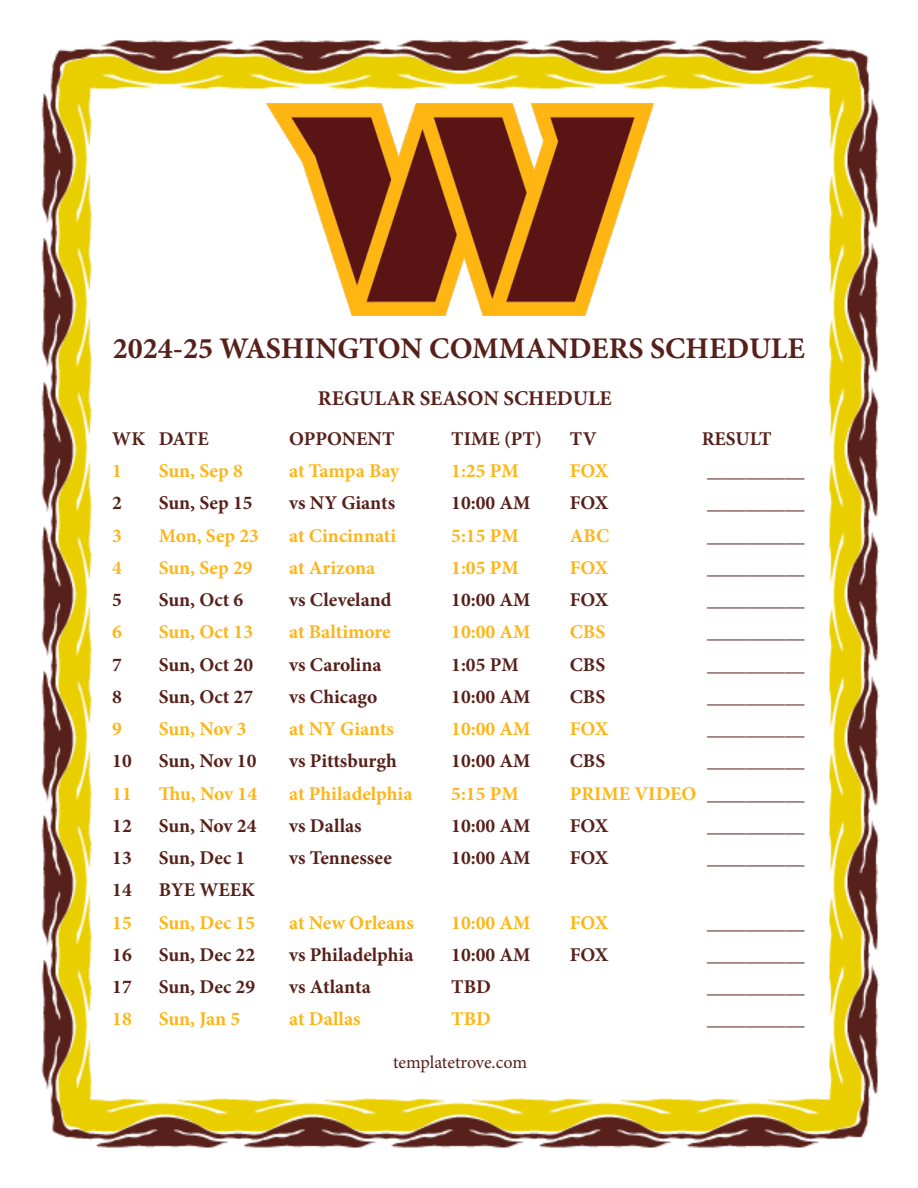
<style>
.page{position:relative;width:918px;height:1188px;background:#fff}
.page>*{position:absolute;margin:0;border:0;box-sizing:border-box;transform-origin:0 0}
.t1{font:700 30px "Minion Pro";color:#57201a}
.t2{font:700 21px "Minion Pro";color:#57201a}
.t3{font:700 19.5px "Minion Pro";color:#57201a}
.t4{font:700 19.5px "Minion Pro";color:#fdb517}
.t5{font:18px "Minion Pro";letter-spacing:-.005em;color:#57201a}
.s1{color:#57201a}
</style>
<div class="page">
<img style="left:41px;top:40px;width:838px;height:1108px">
<img style="left:266px;top:104px;width:388px;height:211px">
<p class="t1" style="left:113px;top:327px;width:694px">2024-25 WASHINGTON COMMANDERS SCHEDULE</p>
<p class="t2" style="left:318px;top:384px;width:295px">REGULAR SEASON SCHEDULE</p>
<p class="t3" style="left:112px;top:425px;width:98px">WK DATE</p>
<p class="t3" style="left:289px;top:425px;width:107px">OPPONENT</p>
<p class="t3" style="left:451px;top:425px;width:92px">TIME (PT)</p>
<p class="t3" style="left:570px;top:425px;width:28px">TV</p>
<p class="t3" style="left:702px;top:425px;width:71px">RESULT</p>
<p class="t4" style="left:112px;top:457px;width:11px">1</p>
<p class="t4" style="left:159px;top:457px;width:86px">Sun, Sep 8</p>
<p class="t4" style="left:289px;top:457px;width:112px">at Tampa Bay</p>
<p class="t4" style="left:451px;top:457px;width:69px">1:25 PM</p>
<p class="t4" style="left:570px;top:457px;width:40px">FOX</p>
<p class="t3" style="left:707px;top:457px;width:99px">__________</p>
<p class="t3" style="left:112px;top:489px;width:11px">2</p>
<p class="t3" style="left:159px;top:489px;width:95px">Sun, Sep 15</p>
<p class="t3" style="left:289px;top:489px;width:107px">vs NY Giants</p>
<p class="t3" style="left:451px;top:489px;width:81px">10:00 AM</p>
<p class="t3" style="left:570px;top:489px;width:40px">FOX</p>
<p class="t3" style="left:707px;top:489px;width:99px">__________</p>
<p class="t4" style="left:112px;top:522px;width:11px">3</p>
<p class="t4" style="left:159px;top:522px;width:102px">Mon, Sep 23</p>
<p class="t4" style="left:289px;top:522px;width:108px">at Cincinnati</p>
<p class="t4" style="left:451px;top:522px;width:69px">5:15 PM</p>
<p class="t4" style="left:570px;top:522px;width:41px">ABC</p>
<p class="t3" style="left:707px;top:522px;width:99px">__________</p>
<p class="t4" style="left:112px;top:554px;width:11px">4</p>
<p class="t4" style="left:159px;top:554px;width:95px">Sun, Sep 29</p>
<p class="t4" style="left:289px;top:554px;width:87px">at Arizona</p>
<p class="t4" style="left:451px;top:554px;width:69px">1:05 PM</p>
<p class="t4" style="left:570px;top:554px;width:40px">FOX</p>
<p class="t3" style="left:707px;top:554px;width:99px">__________</p>
<p class="t3" style="left:112px;top:586px;width:11px">5</p>
<p class="t3" style="left:159px;top:586px;width:86px">Sun, Oct 6</p>
<p class="t3" style="left:289px;top:586px;width:104px">vs Cleveland</p>
<p class="t3" style="left:451px;top:586px;width:81px">10:00 AM</p>
<p class="t3" style="left:570px;top:586px;width:40px">FOX</p>
<p class="t3" style="left:707px;top:586px;width:99px">__________</p>
<p class="t4" style="left:112px;top:618px;width:11px">6</p>
<p class="t4" style="left:159px;top:618px;width:96px">Sun, Oct 13</p>
<p class="t4" style="left:289px;top:618px;width:103px">at Baltimore</p>
<p class="t4" style="left:451px;top:618px;width:81px">10:00 AM</p>
<p class="t4" style="left:570px;top:618px;width:37px">CBS</p>
<p class="t3" style="left:707px;top:618px;width:99px">__________</p>
<p class="t3" style="left:112px;top:651px;width:11px">7</p>
<p class="t3" style="left:159px;top:651px;width:96px">Sun, Oct 20</p>
<p class="t3" style="left:289px;top:651px;width:94px">vs Carolina</p>
<p class="t3" style="left:451px;top:651px;width:69px">1:05 PM</p>
<p class="t3" style="left:570px;top:651px;width:37px">CBS</p>
<p class="t3" style="left:707px;top:651px;width:99px">__________</p>
<p class="t3" style="left:112px;top:683px;width:11px">8</p>
<p class="t3" style="left:159px;top:683px;width:96px">Sun, Oct 27</p>
<p class="t3" style="left:289px;top:683px;width:90px">vs Chicago</p>
<p class="t3" style="left:451px;top:683px;width:81px">10:00 AM</p>
<p class="t3" style="left:570px;top:683px;width:37px">CBS</p>
<p class="t3" style="left:707px;top:683px;width:99px">__________</p>
<p class="t4" style="left:112px;top:715px;width:11px">9</p>
<p class="t4" style="left:159px;top:715px;width:89px">Sun, Nov 3</p>
<p class="t4" style="left:289px;top:715px;width:106px">at NY Giants</p>
<p class="t4" style="left:451px;top:715px;width:81px">10:00 AM</p>
<p class="t4" style="left:570px;top:715px;width:40px">FOX</p>
<p class="t3" style="left:707px;top:715px;width:99px">__________</p>
<p class="t3" style="left:112px;top:747px;width:21px">10</p>
<p class="t3" style="left:159px;top:747px;width:99px">Sun, Nov 10</p>
<p class="t3" style="left:289px;top:747px;width:109px">vs Pittsburgh</p>
<p class="t3" style="left:451px;top:747px;width:81px">10:00 AM</p>
<p class="t3" style="left:570px;top:747px;width:37px">CBS</p>
<p class="t3" style="left:707px;top:747px;width:99px">__________</p>
<p class="t4" style="left:112px;top:780px;width:21px">11</p>
<p class="t4" style="left:159px;top:780px;width:100px">Thu, Nov 14</p>
<p class="t4" style="left:289px;top:780px;width:125px">at Philadelphia</p>
<p class="t4" style="left:451px;top:780px;width:69px">5:15 PM</p>
<p class="t4" style="left:570px;top:780px;width:236px">PRIME VIDEO <span class="s1">__________</span></p>
<p class="t3" style="left:112px;top:812px;width:21px">12</p>
<p class="t3" style="left:159px;top:812px;width:99px">Sun, Nov 24</p>
<p class="t3" style="left:289px;top:812px;width:74px">vs Dallas</p>
<p class="t3" style="left:451px;top:812px;width:81px">10:00 AM</p>
<p class="t3" style="left:570px;top:812px;width:40px">FOX</p>
<p class="t3" style="left:707px;top:812px;width:99px">__________</p>
<p class="t3" style="left:112px;top:844px;width:21px">13</p>
<p class="t3" style="left:159px;top:844px;width:88px">Sun, Dec 1</p>
<p class="t3" style="left:289px;top:844px;width:104px">vs Tennessee</p>
<p class="t3" style="left:451px;top:844px;width:81px">10:00 AM</p>
<p class="t3" style="left:570px;top:844px;width:40px">FOX</p>
<p class="t3" style="left:707px;top:844px;width:99px">__________</p>
<p class="t3" style="left:112px;top:876px;width:21px">14</p>
<p class="t3" style="left:159px;top:876px;width:98px">BYE WEEK</p>
<p class="t4" style="left:112px;top:909px;width:21px">15</p>
<p class="t4" style="left:159px;top:909px;width:98px">Sun, Dec 15</p>
<p class="t4" style="left:289px;top:909px;width:126px">at New Orleans</p>
<p class="t4" style="left:451px;top:909px;width:81px">10:00 AM</p>
<p class="t4" style="left:570px;top:909px;width:40px">FOX</p>
<p class="t3" style="left:707px;top:909px;width:99px">__________</p>
<p class="t3" style="left:112px;top:941px;width:21px">16</p>
<p class="t3" style="left:159px;top:941px;width:98px">Sun, Dec 22</p>
<p class="t3" style="left:289px;top:941px;width:126px">vs Philadelphia</p>
<p class="t3" style="left:451px;top:941px;width:81px">10:00 AM</p>
<p class="t3" style="left:570px;top:941px;width:40px">FOX</p>
<p class="t3" style="left:707px;top:941px;width:99px">__________</p>
<p class="t3" style="left:112px;top:973px;width:21px">17</p>
<p class="t3" style="left:159px;top:973px;width:98px">Sun, Dec 29</p>
<p class="t3" style="left:289px;top:973px;width:83px">vs Atlanta</p>
<p class="t3" style="left:451px;top:973px;width:41px">TBD</p>
<p class="t3" style="left:707px;top:973px;width:99px">__________</p>
<p class="t4" style="left:112px;top:1005px;width:21px">18</p>
<p class="t4" style="left:159px;top:1005px;width:83px">Sun, Jan 5</p>
<p class="t4" style="left:289px;top:1005px;width:73px">at Dallas</p>
<p class="t4" style="left:451px;top:1005px;width:41px">TBD</p>
<p class="t3" style="left:707px;top:1005px;width:99px">__________</p>
<p class="t5" style="left:393px;top:1050px;width:136px">templatetrove.com</p>
</div>
